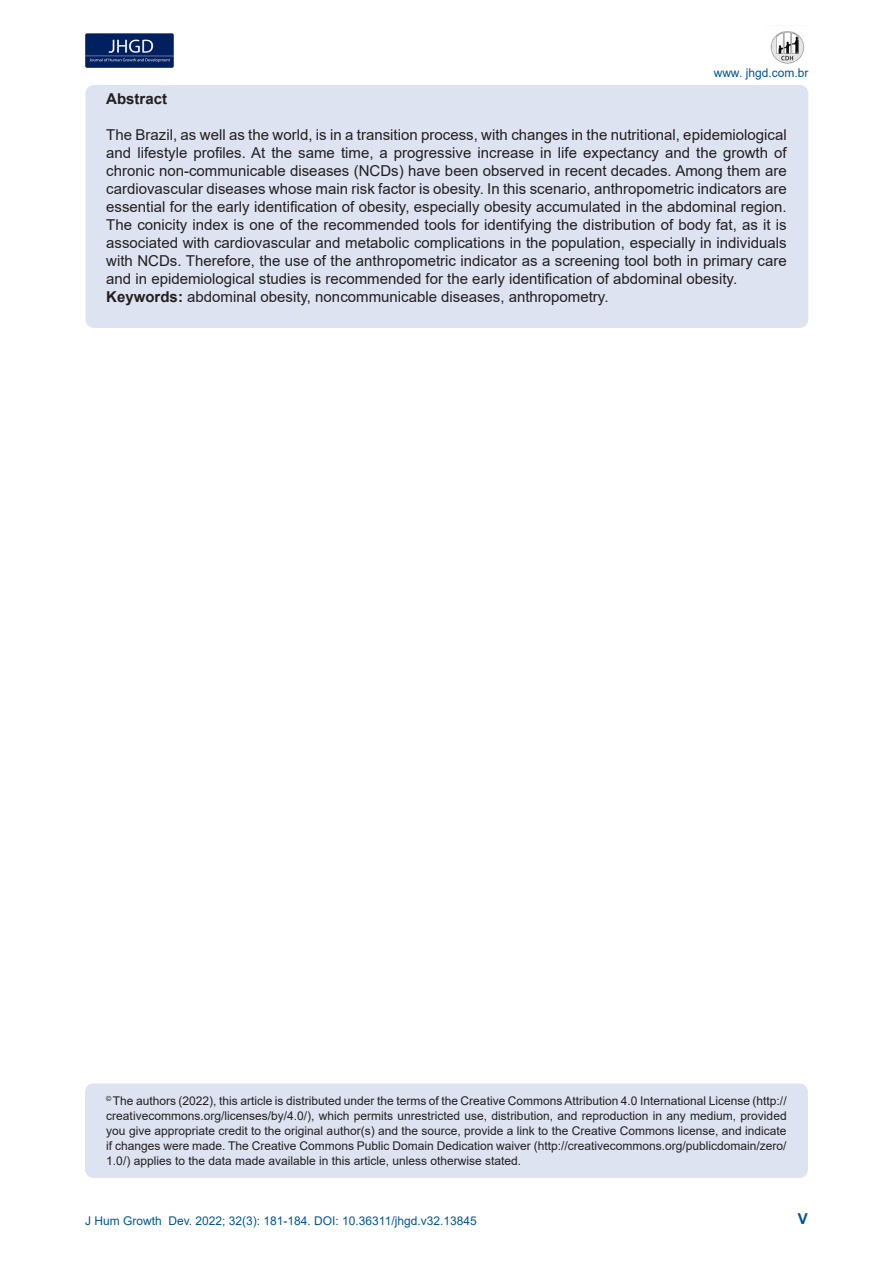
<style>
.page{position:relative;width:893px;height:1263px;background:#fff}
.page>*{position:absolute;margin:0;border:0;box-sizing:border-box;transform-origin:0 0}
.t1{font:15px/18px "Arial";color:#231f20;text-align:justify}
.t2{font:700 15px "Arial";color:#231f20}
.t3{font:700 15px "Arial";color:#005495}
.t4{font:12px/15px "Arial";color:#231f20;text-align:justify}
.t5{font:12px "Arial";color:#005495}
.s1{font-weight:700}
</style>
<div class="page">
<img style="left:85px;top:33px;width:89px;height:35px">
<img style="left:770px;top:31px;width:35px;height:33px">
<div style="left:85px;top:1083px;width:723px;height:95px;background:#dde3f0;border-radius:9px"></div>
<div style="left:85px;top:85px;width:723px;height:243px;background:#dde3f0;border-radius:9px"></div>
<p class="t5" style="left:714px;top:64px;width:96px">www. jhgd.com.br</p>
<p class="t2" style="left:106px;top:88px;width:62px">Abstract</p>
<p class="t1" style="left:106px;top:126px;width:682px">The Brazil, as well as the world, is in a transition process, with changes in the nutritional, epidemiological and lifestyle profiles. At the same time, a progressive increase in life expectancy and the growth of chronic non-communicable diseases (NCDs) have been observed in recent decades. Among them are cardiovascular diseases whose main risk factor is obesity. In this scenario, anthropometric indicators are essential for the early identification of obesity, especially obesity accumulated in the abdominal region.<br>The conicity index is one of the recommended tools for identifying the distribution of body fat, as it is associated with cardiovascular and metabolic complications in the population, especially in individuals with NCDs. Therefore, the use of the anthropometric indicator as a screening tool both in primary care and in epidemiological studies is recommended for the early identification of abdominal obesity.</p>
<p class="t1" style="left:106px;top:288px;width:504px"><span class="s1">Keywords:</span> abdominal obesity, noncommunicable diseases, anthropometry.</p>
<p class="t4" style="left:106px;top:1093px;width:682px"><sup>©</sup> The authors (2022), this article is distributed under the terms of the Creative Commons Attribution 4.0 International License (http:// creativecommons.org/licenses/by/4.0/), which permits unrestricted use, distribution, and reproduction in any medium, provided you give appropriate credit to the original author(s) and the source, provide a link to the Creative Commons license, and indicate if changes were made. The Creative Commons Public Domain Dedication waiver (http://creativecommons.org/publicdomain/zero/ 1.0/) applies to the data made available in this article, unless otherwise stated.</p>
<p class="t5" style="left:85px;top:1212px;width:393px">J Hum Growth Dev. 2022; 32(3): 181-184. DOI: 10.36311/jhgd.v32.13845</p>
<p class="t3" style="left:798px;top:1208px;width:12px">V</p>
</div>
